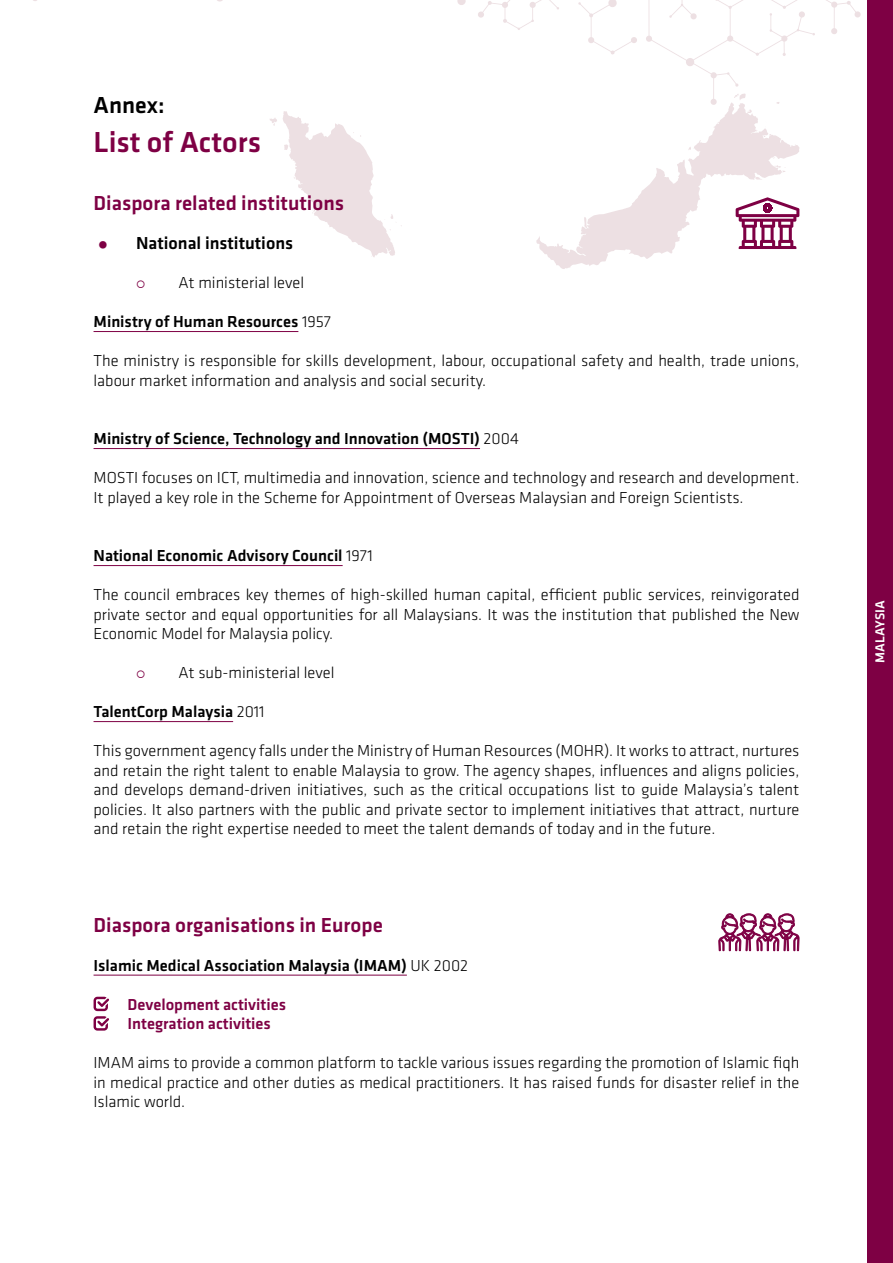
<style>
.page{position:relative;width:893px;height:1263px;background:#fff}
.page>*{position:absolute;margin:0;border:0;box-sizing:border-box;transform-origin:0 0}
.t1{font:500 30px "Klavika";color:#7e0044}
.t2{font:500 24px "Klavika";color:#000}
.t3{font:500 21px "Klavika";color:#7e0044}
.t4{font:500 18px "Klavika";color:#000}
.t5{font:300 16.5px/19.5px "Klavika";color:#000;text-align:justify}
.t6{font:500 16.5px "Klavika";color:#000}
.t7{font:500 16.5px/19.5px "Klavika";color:#7e0044}
.t8{font:500 13.5px "Klavika";color:#fff}
.s1{color:#7e0044}
.s2{font-weight:300}
</style>
<div class="page">
<div style="left:867px;top:0;width:26px;height:1263px;background:#7e0044"></div>
<svg style="left:578px;top:0;width:59px;height:55px"></svg>
<svg style="left:457px;top:0;width:102px;height:30px"></svg>
<svg style="left:646px;top:0;width:215px;height:94px"></svg>
<svg style="left:270px;top:94px;width:529px;height:175px"></svg>
<hr style="left:94px;top:331px;width:204px;height:1px;background:#7e0044">
<hr style="left:94px;top:448px;width:386px;height:1px;background:#7e0044">
<hr style="left:94px;top:565px;width:249px;height:1px;background:#7e0044">
<hr style="left:94px;top:721px;width:139px;height:1px;background:#7e0044">
<hr style="left:94px;top:975px;width:313px;height:1px;background:#7e0044">
<svg style="left:736px;top:197px;width:63px;height:52px"></svg>
<svg style="left:718px;top:913px;width:82px;height:39px"></svg>
<svg style="left:94px;top:997px;width:15px;height:34px"></svg>
<h2 class="t2" style="left:94px;top:88px;width:73px">Annex:</h2>
<h1 class="t1" style="left:94px;top:121px;width:169px">List of Actors</h1>
<p class="t3" style="left:94px;top:189px;width:252px">Diaspora related institutions</p>
<p class="t4" style="left:94px;top:231px;width:201px"><span class="s1">•</span> National institutions</p>
<p class="t5" style="left:179px;top:273px;width:127px">At ministerial level</p>
<p class="t6" style="left:94px;top:310px;width:239px">Ministry of Human Resources <span class="s2">1957</span></p>
<p class="t5" style="left:94px;top:351px;width:707px">The ministry is responsible for skills development, labour, occupational safety and health, trade unions, labour market information and analysis and social security.</p>
<p class="t6" style="left:94px;top:427px;width:427px">Ministry of Science, Technology and Innovation (MOSTI) <span class="s2">2004</span></p>
<p class="t5" style="left:94px;top:468px;width:707px">MOSTI focuses on ICT, multimedia and innovation, science and technology and research and development.<br>It played a key role in the Scheme for Appointment of Overseas Malaysian and Foreign Scientists.</p>
<p class="t6" style="left:94px;top:544px;width:281px">National Economic Advisory Council <span class="s2">1971</span></p>
<p class="t5" style="left:94px;top:585px;width:707px">The council embraces key themes of high-skilled human capital, efficient public services, reinvigorated private sector and equal opportunities for all Malaysians. It was the institution that published the New Economic Model for Malaysia policy.</p>
<p class="t5" style="left:179px;top:663px;width:157px">At sub-ministerial level</p>
<p class="t6" style="left:94px;top:700px;width:173px">TalentCorp Malaysia <span class="s2">2011</span></p>
<p class="t5" style="left:94px;top:741px;width:707px">This government agency falls under the Ministry of Human Resources (MOHR). It works to attract, nurtures and retain the right talent to enable Malaysia to grow. The agency shapes, influences and aligns policies, and develops demand-driven initiatives, such as the critical occupations list to guide Malaysia’s talent policies. It also partners with the public and private sector to implement initiatives that attract, nurture and retain the right expertise needed to meet the talent demands of today and in the future.</p>
<p class="t3" style="left:94px;top:910px;width:291px">Diaspora organisations in Europe</p>
<p class="t6" style="left:94px;top:954px;width:376px">Islamic Medical Association Malaysia (IMAM) <span class="s2">UK 2002</span></p>
<p class="t7" style="left:128px;top:994px;width:160px">Development activities<br>Integration activities</p>
<p class="t5" style="left:94px;top:1053px;width:707px">IMAM aims to provide a common platform to tackle various issues regarding the promotion of Islamic fiqh in medical practice and other duties as medical practitioners. It has raised funds for disaster relief in the Islamic world.</p>
<p class="t8" style="left:871px;top:663px;width:64px;rotate:-90deg">MALAYSIA</p>
</div>
